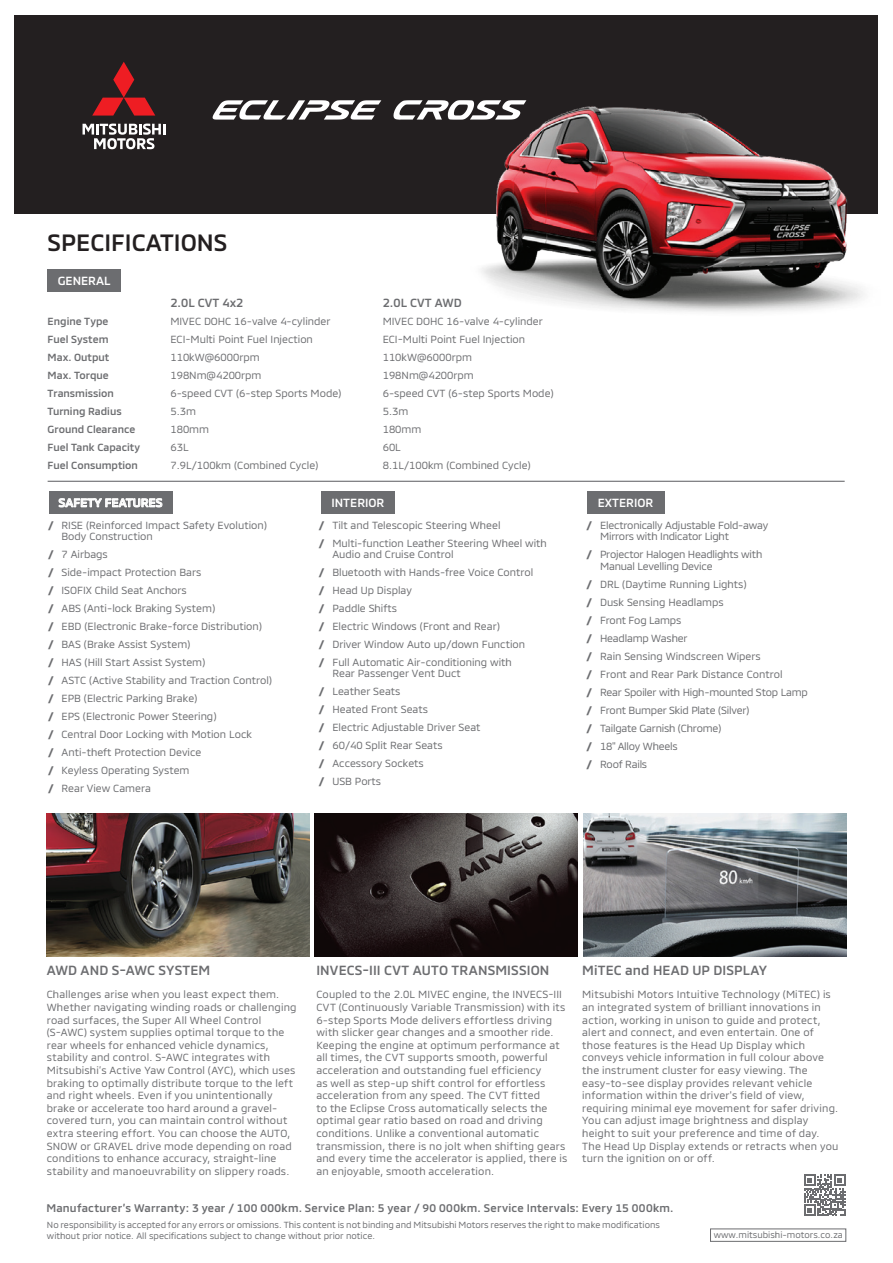
<style>
.page{position:relative;width:893px;height:1263px;background:#fff}
.page>*{position:absolute;margin:0;border:0;box-sizing:border-box;transform-origin:0 0}
.t1{font:500 24px "MMCOFFICE";color:#231f20}
.t2{font:500 13.5px "MMCOFFICE";letter-spacing:.01em;color:#6c6d70}
.t3{font:500 12px "MMCOFFICE";color:#fff}
.t4{font:500 12px "MMCOFFICE";color:#6c6d70}
.t5{font:500 11.25px "MMCOFFICE";letter-spacing:.02em;color:#6c6d70}
.t6{font:10.5px/18px "MMCOFFICE";letter-spacing:.015em;color:#6c6d70}
.t7{font:10.5px/18px "MMCOFFICE";letter-spacing:-.02em;color:#6c6d70}
.t8{font:500 10.5px/18px "MMCOFFICE";color:#6c6d70}
.t9{font:9px/10.8px "MMCOFFICE";color:#6c6d70}
.s1{font-weight:700}
</style>
<div class="page">
<div style="left:710px;top:1228px;width:136px;height:14px;border:1px solid #6c6d70"></div>
<div style="left:14px;top:15px;width:864px;height:199px;background:#231f20"></div>
<svg style="left:83px;top:124px;width:82px;height:25px"></svg>
<svg style="left:92px;top:62px;width:63px;height:54px"></svg>
<div style="left:48px;top:269px;width:73px;height:23px;background:#6c6d70"></div>
<div style="left:321px;top:491px;width:73px;height:23px;background:#6c6d70"></div>
<div style="left:587px;top:491px;width:77px;height:23px;background:#6c6d70"></div>
<div style="left:49px;top:491px;width:123px;height:23px;background:#6c6d70"></div>
<svg style="left:59px;top:498px;width:103px;height:9px"></svg>
<hr style="left:48px;top:481px;width:797px;height:1px;background:#6c6d70">
<svg style="left:393px;top:100px;width:133px;height:20px"></svg>
<svg style="left:212px;top:100px;width:169px;height:20px"></svg>
<svg style="left:845px;top:1174px;width:1px;height:42px"></svg>
<svg style="left:804px;top:1174px;width:41px;height:42px"></svg>
<img style="left:584px;top:813px;width:262px;height:143px">
<img style="left:47px;top:813px;width:262px;height:143px">
<img style="left:315px;top:813px;width:262px;height:143px">
<img style="left:465px;top:103px;width:399px;height:209px">
<h1 class="t1" style="left:48px;top:223px;width:181px">SPECIFICATIONS</h1>
<p class="t3" style="left:58px;top:271px;width:54px">GENERAL</p>
<p class="t8" style="left:48px;top:311px;width:94px">Engine Type<br>Fuel System<br>Max. Output<br>Max. Torque<br>Transmission<br>Turning Radius<br>Ground Clearance<br>Fuel Tank Capacity<br>Fuel Consumption</p>
<p class="t4" style="left:170px;top:293px;width:74px">2.0L CVT 4x2</p>
<p class="t6" style="left:170px;top:311px;width:173px">MIVEC DOHC 16-valve 4-cylinder<br>ECI-Multi Point Fuel Injection<br>110kW@6000rpm<br>198Nm@4200rpm<br>6-speed CVT (6-step Sports Mode)<br>5.3m<br>180mm<br>63L<br>7.9L/100km (Combined Cycle)</p>
<p class="t4" style="left:383px;top:293px;width:81px">2.0L CVT AWD</p>
<p class="t6" style="left:383px;top:311px;width:173px">MIVEC DOHC 16-valve 4-cylinder<br>ECI-Multi Point Fuel Injection<br>110kW@6000rpm<br>198Nm@4200rpm<br>6-speed CVT (6-step Sports Mode)<br>5.3m<br>180mm<br>60L<br>8.1L/100km (Combined Cycle)</p>
<p class="t3" style="left:59px;top:493px;width:105px">SAFETY FEATURES</p>
<p class="t3" style="left:331px;top:493px;width:54px">INTERIOR</p>
<p class="t6" style="left:62px;top:518px;width:207px;line-height:11.2px;text-indent:-14px"><span class="s1">/</span> RISE (Reinforced Impact Safety Evolution)<br>Body Construction</p>
<p class="t6" style="left:48px;top:544px;width:226px"><span class="s1">/</span> 7 Airbags<br><span class="s1">/</span> Side-impact Protection Bars<br><span class="s1">/</span> ISOFIX Child Seat Anchors<br><span class="s1">/</span> ABS (Anti-lock Braking System)<br><span class="s1">/</span> EBD (Electronic Brake-force Distribution)<br><span class="s1">/</span> BAS (Brake Assist System)<br><span class="s1">/</span> HAS (Hill Start Assist System)<br><span class="s1">/</span> ASTC (Active Stability and Traction Control) <span class="s1">/</span> EPB (Electric Parking Brake)<br><span class="s1">/</span> EPS (Electronic Power Steering)<br><span class="s1">/</span> Central Door Locking with Motion Lock<br><span class="s1">/</span> Anti-theft Protection Device<br><span class="s1">/</span> Keyless Operating System<br><span class="s1">/</span> Rear View Camera</p>
<p class="t6" style="left:319px;top:515px;width:229px"><span class="s1">/</span> Tilt and Telescopic Steering Wheel<br><span class="s1">/</span> Multi-function Leather Steering Wheel with</p>
<p class="t6" style="left:319px;top:544px;width:216px;text-indent:14px">Audio and Cruise Control<br><span class="s1">/</span> Bluetooth with Hands-free Voice Control <span class="s1">/</span> Head Up Display<br><span class="s1">/</span> Paddle Shifts<br><span class="s1">/</span> Electric Windows (Front and Rear)<br><span class="s1">/</span> Driver Window Auto up/down Function <span class="s1">/</span> Full Automatic Air-conditioning with</p>
<p class="t6" style="left:319px;top:663px;width:163px;text-indent:14px">Rear Passenger Vent Duct<br><span class="s1">/</span> Leather Seats<br><span class="s1">/</span> Heated Front Seats<br><span class="s1">/</span> Electric Adjustable Driver Seat <span class="s1">/</span> 60/40 Split Rear Seats<br><span class="s1">/</span> Accessory Sockets<br><span class="s1">/</span> USB Ports</p>
<p class="t3" style="left:598px;top:493px;width:57px">EXTERIOR</p>
<p class="t7" style="left:600px;top:518px;width:170px;line-height:11.2px;text-indent:-14px"><span class="s1">/</span> Electronically Adjustable Fold-away<br>Mirrors with Indicator Light</p>
<p class="t7" style="left:600px;top:548px;width:164px;line-height:11.2px;text-indent:-14px"><span class="s1">/</span> Projector Halogen Headlights with<br>Manual Levelling Device</p>
<p class="t7" style="left:587px;top:574px;width:223px"><span class="s1">/</span> DRL (Daytime Running Lights)<br><span class="s1">/</span> Dusk Sensing Headlamps<br><span class="s1">/</span> Front Fog Lamps<br><span class="s1">/</span> Headlamp Washer<br><span class="s1">/</span> Rain Sensing Windscreen Wipers<br><span class="s1">/</span> Front and Rear Park Distance Control<br><span class="s1">/</span> Rear Spoiler with High-mounted Stop Lamp <span class="s1">/</span> Front Bumper Skid Plate (Silver)<br><span class="s1">/</span> Tailgate Garnish (Chrome)<br><span class="s1">/</span> 18" Alloy Wheels<br><span class="s1">/</span> Roof Rails</p>
<p class="t2" style="left:47px;top:960px;width:165px">AWD AND S-AWC SYSTEM</p>
<p class="t6" style="left:47px;top:987px;width:251px;line-height:12.6px">Challenges arise when you least expect them.<br>Whether navigating winding roads or challenging road surfaces, the Super All Wheel Control (S-AWC) system supplies optimal torque to the rear wheels for enhanced vehicle dynamics, stability and control. S-AWC integrates with Mitsubishi’s Active Yaw Control (AYC), which uses braking to optimally distribute torque to the left and right wheels. Even if you unintentionally brake or accelerate too hard around a gravel&shy;covered turn, you can maintain control without extra steering effort. You can choose the AUTO, SNOW or GRAVEL drive mode depending on road conditions to enhance accuracy, straight-line stability and manoeuvrability on slippery roads.</p>
<p class="t2" style="left:316px;top:960px;width:235px">INVECS-III CVT AUTO TRANSMISSION</p>
<p class="t6" style="left:316px;top:987px;width:253px;line-height:12.6px">Coupled to the 2.0L MIVEC engine, the INVECS-III CVT (Continuously Variable Transmission) with its 6-step Sports Mode delivers effortless driving with slicker gear changes and a smoother ride.<br>Keeping the engine at optimum performance at all times, the CVT supports smooth, powerful acceleration and outstanding fuel efficiency<br>as well as step-up shift control for effortless acceleration from any speed. The CVT fitted<br>to the Eclipse Cross automatically selects the optimal gear ratio based on road and driving conditions. Unlike a conventional automatic transmission, there is no jolt when shifting gears and every time the accelerator is applied, there is an enjoyable, smooth acceleration.</p>
<p class="t2" style="left:582px;top:960px;width:186px">MiTEC and HEAD UP DISPLAY</p>
<p class="t6" style="left:582px;top:987px;width:258px;line-height:12.6px">Mitsubishi Motors Intuitive Technology (MiTEC) is an integrated system of brilliant innovations in action, working in unison to guide and protect, alert and connect, and even entertain. One of those features is the Head Up Display which conveys vehicle information in full colour above the instrument cluster for easy viewing. The easy-to-see display provides relevant vehicle information within the driver's field of view, requiring minimal eye movement for safer driving.<br>You can adjust image brightness and display height to suit your preference and time of day.<br>The Head Up Display extends or retracts when you turn the ignition on or off.</p>
<p class="t5" style="left:46px;top:1199px;width:629px">Manufacturer’s Warranty: 3 year / 100 000km. Service Plan: 5 year / 90 000km. Service Intervals: Every 15 000km.</p>
<p class="t9" style="left:47px;top:1218px;width:615px">No responsibility is accepted for any errors or omissions. This content is not binding and Mitsubishi Motors reserves the right to make modifications without prior notice. All specifications subject to change without prior notice.</p>
<p class="t9" style="left:714px;top:1228px;width:131px">www.mitsubishi-motors.co.za</p>
</div>
